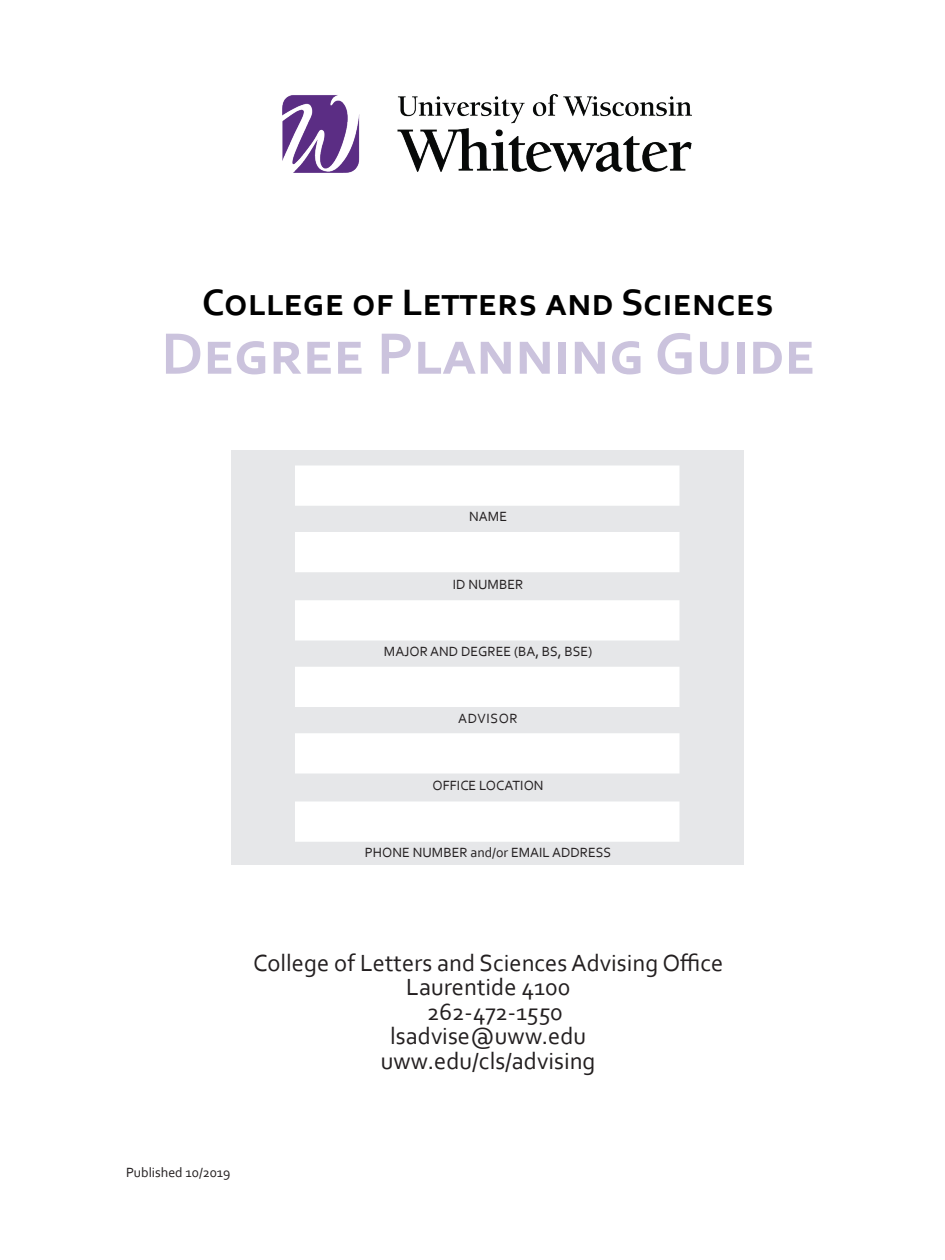
<style>
.page{position:relative;width:945px;height:1260px;background:#fff}
.page>*{position:absolute;margin:0;border:0;box-sizing:border-box;transform-origin:0 0}
.t1{font:700 61.25px "Corbel";color:#cbc3dd}
.t2{font:700 38.5px "Corbel";color:#000}
.t3{font:24.5px/24.5px "Corbel";color:#231f20;text-align:center}
.t4{font:14px "Corbel";color:#231f20}
.t5{font:14px "Corbel";letter-spacing:.04em;color:#231f20}
</style>
<div class="page">
<div style="left:231px;top:450px;width:513px;height:414px;background:#e6e7e9"></div>
<div style="left:295px;top:466px;width:385px;height:40px;background:#fff"></div>
<div style="left:295px;top:532px;width:385px;height:40px;background:#fff"></div>
<div style="left:295px;top:600px;width:385px;height:40px;background:#fff"></div>
<div style="left:295px;top:667px;width:385px;height:40px;background:#fff"></div>
<div style="left:295px;top:733px;width:385px;height:41px;background:#fff;border:2px solid #fff"></div>
<div style="left:295px;top:802px;width:385px;height:40px;background:#fff"></div>
<img style="left:282px;top:94px;width:410px;height:79px">
<h2 class="t2" style="left:202px;top:278px;width:574px">College of Letters and Sciences</h2>
<h1 class="t1" style="left:161px;top:315px;width:656px">Degree Planning Guide</h1>
<p class="t4" style="left:469px;top:508px;width:39px">NAME</p>
<p class="t4" style="left:453px;top:575px;width:72px">ID NUMBER</p>
<p class="t4" style="left:384px;top:642px;width:210px">MAJOR AND DEGREE (BA, BS, BSE)</p>
<p class="t5" style="left:458px;top:710px;width:61px">ADVISOR</p>
<p class="t4" style="left:433px;top:777px;width:113px">OFFICE LOCATION</p>
<p class="t4" style="left:365px;top:844px;width:248px">PHONE NUMBER and/or EMAIL ADDRESS</p>
<p class="t3" style="left:253px;top:950px;width:472px">College of Letters and Sciences Advising Office<br>Laurentide 4100<br>262-472-1550<br>lsadvise@uww.edu<br>uww.edu/cls/advising</p>
<p class="t4" style="left:126px;top:1164px;width:106px">Published 10/2019</p>
</div>
